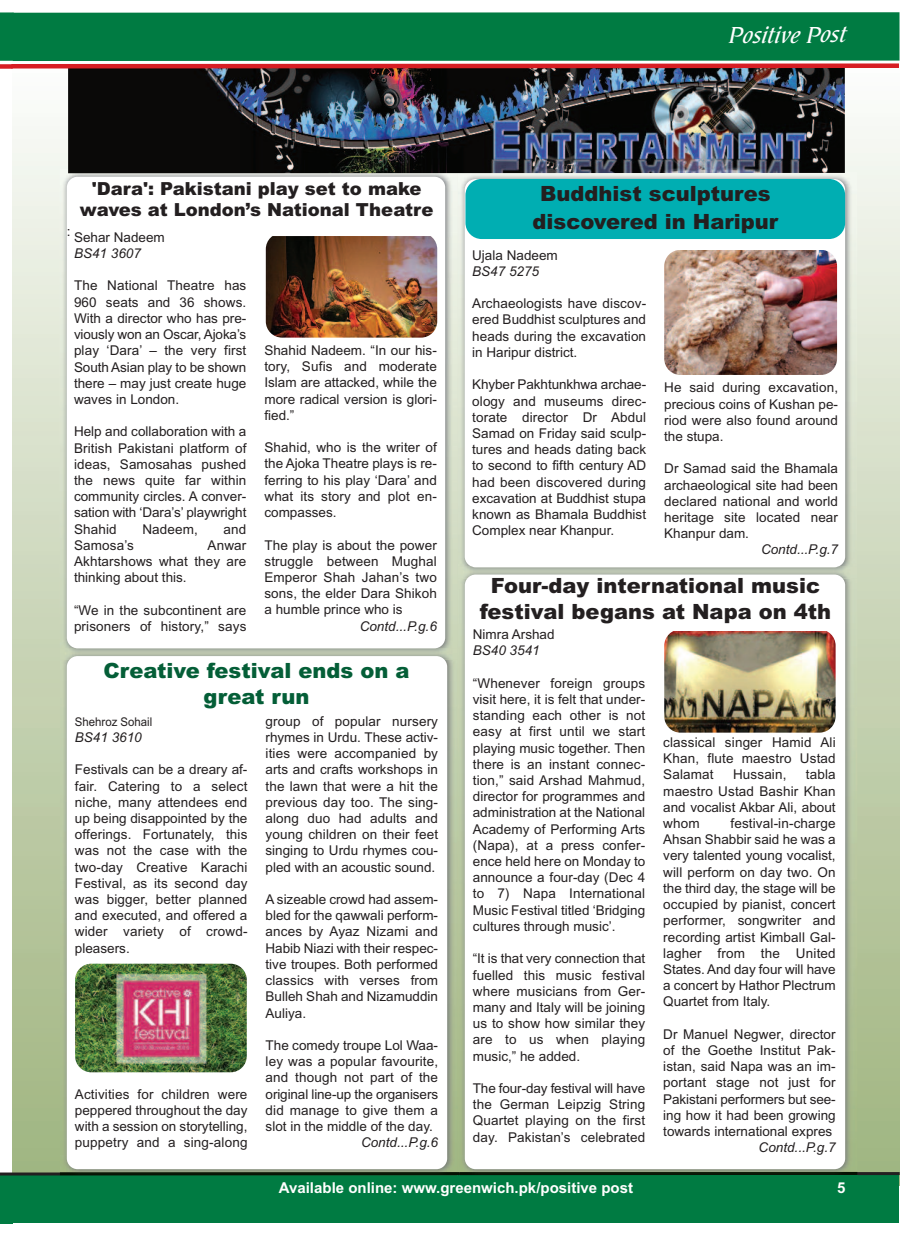
<style>
.page{position:relative;width:912px;height:1236px;background:#fff}
.page>*{position:absolute;margin:0;border:0;box-sizing:border-box;transform-origin:0 0}
.t1{font:italic 24px "Novarese Medium Italic DTC";color:#fff}
.t2{font:900 21px/25.2px "Arial";color:#231f20;text-align:center}
.t3{font:900 21px/25.2px "Arial";color:#045e37;text-align:center}
.t4{font:900 18px/21.6px "Arial";color:#231f20;text-align:center}
.t5{font:700 15px "Arial";color:#fff}
.t6{font:13.5px/16.2px "Arial";color:#231f20;text-align:justify}
.t7{font:italic 13.5px "Arial";color:#231f20}
.t8{font:12px "Arial";color:#231f20;scale:.95 1}
</style>
<div class="page">
<div style="left:13px;top:61px;width:885px;height:1124px;background:linear-gradient(to bottom,#fafbf8,#9eb37d)"></div>
<div style="left:13px;top:1175px;width:885px;height:47px;background:#007b42"></div>
<div style="left:0;top:1174px;width:13px;height:49px;background:#007b42"></div>
<img style="left:60px;top:169px;width:398px;height:1001px">
<div style="left:67px;top:177px;width:378px;height:471px;background:#fff;border-radius:11px"></div>
<img style="left:457px;top:172px;width:399px;height:406px">
<div style="left:464px;top:179px;width:380px;height:388px;background:#fff;border-radius:11px"></div>
<img style="left:60px;top:648px;width:397px;height:11px">
<img style="left:75px;top:648px;width:361px;height:1px">
<div style="left:67px;top:656px;width:380px;height:512px;background:#fff;border-radius:11px"></div>
<img style="left:458px;top:566px;width:399px;height:604px">
<img style="left:458px;top:566px;width:398px;height:12px">
<img style="left:472px;top:566px;width:365px;height:1px">
<img style="left:458px;top:648px;width:1px;height:522px">
<svg style="left:0;top:1170px;width:900px;height:10px"></svg>
<div style="left:464px;top:574px;width:380px;height:594px;background:#fff;border-radius:11px"></div>
<img style="left:266px;top:236px;width:171px;height:101px">
<img style="left:68px;top:71px;width:776px;height:102px">
<svg style="left:0;top:12px;width:900px;height:59px;background:#22784a"></svg>
<div style="left:465px;top:179px;width:379px;height:60px;background:#00aeb2;border-radius:16px"></div>
<img style="left:664px;top:251px;width:172px;height:124px;border-radius:16px">
<img style="left:664px;top:631px;width:171px;height:101px">
<img style="left:75px;top:963px;width:172px;height:109px;border-radius:16px">
<h1 class="t1" style="left:727px;top:21px;width:125px">Positive Post</h1>
<h3 class="t4" style="left:80px;top:178px;width:355px">'Dara': Pakistani play set to make waves at London’s National Theatre</h3>
<h2 class="t2" style="left:532px;top:181px;width:247px;line-height:27px">Buddhist sculptures discovered in Haripur</h2>
<p class="t6" style="left:472px;top:247px;width:87px">Ujala Nadeem</p>
<p class="t7" style="left:472px;top:263px;width:68px">BS47 5275</p>
<p class="t6" style="left:472px;top:295px;width:175px">Archaeologists have discov&shy;ered Buddhist sculptures and heads during the excavation in Haripur district.</p>
<p class="t6" style="left:472px;top:376px;width:175px">Khyber Pakhtunkhwa archae&shy;ology and museums direc&shy;torate director Dr Abdul Samad on Friday said sculp&shy;tures and heads dating back to second to fifth century AD had been discovered during excavation at Buddhist stupa known as Bhamala Buddhist Complex near Khanpur.</p>
<p class="t6" style="left:664px;top:379px;width:175px">He said during excavation, precious coins of Kushan pe&shy;riod were also found around the stupa.</p>
<p class="t6" style="left:67px;top:224px;width:5px">:</p>
<p class="t6" style="left:74px;top:229px;width:92px">Sehar Nadeem</p>
<p class="t7" style="left:74px;top:245px;width:68px">BS41 3607</p>
<p class="t6" style="left:74px;top:278px;width:174px">The National Theatre has 960 seats and 36 shows.<br>With a director who has pre&shy;viously won an Oscar, Ajoka’s play ‘Dara’ – the very first South Asian play to be shown there – may just create huge waves in London.</p>
<p class="t6" style="left:74px;top:423px;width:174px">Help and collaboration with a British Pakistani platform of ideas, Samosahas pushed the news quite far within community circles. A conver&shy;sation with ‘Dara’s’ playwright Shahid</p>
<p class="t6" style="left:264px;top:342px;width:174px">Shahid Nadeem. “In our his&shy;tory, Sufis and moderate Islam are attacked, while the more radical version is glori&shy;fied.”</p>
<p class="t6" style="left:264px;top:439px;width:174px">Shahid, who is the writer of the Ajoka Theatre plays is re&shy;ferring to his play ‘Dara’ and what its story and plot en&shy;compasses.</p>
<p class="t6" style="left:264px;top:536px;width:174px">The play is about the power struggle between Mughal Emperor Shah Jahan’s two sons, the elder Dara Shikoh a humble prince who is</p>
<p class="t7" style="left:359px;top:618px;width:79px">Contd...P.g.6</p>
<p class="t6" style="left:664px;top:460px;width:175px">Dr Samad said the Bhamala archaeological site had been declared national and world heritage site located near Khanpur dam.</p>
<p class="t7" style="left:760px;top:541px;width:79px">Contd...P.g.7</p>
<p class="t6" style="left:142px;top:521px;width:57px">Nadeem,</p>
<p class="t6" style="left:223px;top:521px;width:24px">and</p>
<p class="t6" style="left:74px;top:537px;width:61px">Samosa’s</p>
<p class="t6" style="left:74px;top:537px;width:174px;text-indent:133px">Anwar Akhtarshows what they are thinking about this.</p>
<p class="t6" style="left:74px;top:602px;width:174px">“We in the subcontinent are prisoners of history,” says</p>
<h2 class="t2" style="left:479px;top:573px;width:353px">Four-day international music festival begans at Napa on 4th</h2>
<p class="t6" style="left:472px;top:626px;width:83px">Nimra Arshad</p>
<p class="t7" style="left:472px;top:642px;width:68px">BS40 3541</p>
<p class="t6" style="left:472px;top:674px;width:174px">“Whenever foreign groups visit here, it is felt that under&shy;standing each other is not easy at first until we start playing music together. Then there is an instant connec&shy;tion,” said Arshad Mahmud, director for programmes and administration at the National Academy of Performing Arts (Napa), at a press confer&shy;ence held here on Monday to announce a four-day (Dec 4 to 7) Napa International Music Festival titled ‘Bridging cultures through music’.</p>
<p class="t6" style="left:472px;top:950px;width:174px">“It is that very connection that fuelled this music festival where musicians from Ger&shy;many and Italy will be joining us to show how similar they are to us when playing music,” he added.</p>
<p class="t6" style="left:472px;top:1079px;width:174px">The four-day festival will have the German Leipzig String Quartet playing on the first day. Pakistan’s celebrated</p>
<h2 class="t3" style="left:103px;top:658px;width:307px">Creative festival ends on a great run</h2>
<p class="t6" style="left:265px;top:712px;width:174px">group of popular nursery rhymes in Urdu. These activ&shy;ities were accompanied by arts and crafts workshops in the lawn that were a hit the previous day too. The sing&shy;along duo had adults and young children on their feet singing to Urdu rhymes cou&shy;pled with an acoustic sound.</p>
<p class="t6" style="left:265px;top:891px;width:174px">A sizeable crowd had assem&shy;bled for the qawwali perform&shy;ances by Ayaz Nizami and Habib Niazi with their respec&shy;tive troupes. Both performed classics with verses from Bulleh Shah and Nizamuddin Auliya.</p>
<p class="t6" style="left:265px;top:1036px;width:174px">The comedy troupe Lol Waa&shy;ley was a popular favourite, and though not part of the original line-up the organisers did manage to give them a slot in the middle of the day.</p>
<p class="t7" style="left:361px;top:1134px;width:79px">Contd...P.g.6</p>
<p class="t8" style="left:75px;top:714px;width:83px">Shehroz Sohail</p>
<p class="t7" style="left:75px;top:729px;width:68px">BS41 3610</p>
<p class="t6" style="left:75px;top:761px;width:174px">Festivals can be a dreary af&shy;fair. Catering to a select niche, many attendees end up being disappointed by the offerings. Fortunately, this was not the case with the two-day Creative Karachi Festival, as its second day was bigger, better planned and executed, and offered a wider variety of crowd&shy;pleasers.</p>
<p class="t6" style="left:663px;top:734px;width:174px">classical singer Hamid Ali Khan, flute maestro Ustad Salamat</p>
<p class="t6" style="left:663px;top:766px;width:174px;text-indent:142px">tabla maestro Ustad Bashir Khan and vocalist Akbar Ali, about whom</p>
<p class="t6" style="left:732px;top:766px;width:55px">Hussain,</p>
<p class="t6" style="left:663px;top:815px;width:174px;text-indent:67px">festival-in-charge Ahsan Shabbir said he was a very talented young vocalist, will perform on day two. On the third day, the stage will be occupied by pianist, concert performer, songwriter and recording artist Kimball Gal&shy;lagher from the United States. And day four will have a concert by Hathor Plectrum Quartet from Italy.</p>
<p class="t6" style="left:663px;top:1025px;width:174px">Dr Manuel Negwer, director of the Goethe Institut Pak&shy;istan, said Napa was an im&shy;portant stage not just for Pakistani performers but see&shy;ing how it had been growing towards international expres</p>
<p class="t7" style="left:758px;top:1139px;width:79px">Contd...P.g.7</p>
<p class="t6" style="left:75px;top:1085px;width:174px">Activities for children were peppered throughout the day with a session on storytelling, puppetry and a sing-along</p>
<p class="t5" style="left:279px;top:1179px;width:355px">Available online: www.greenwich.pk/positive post</p>
<p class="t5" style="left:836px;top:1179px;width:10px">5</p>
</div>
